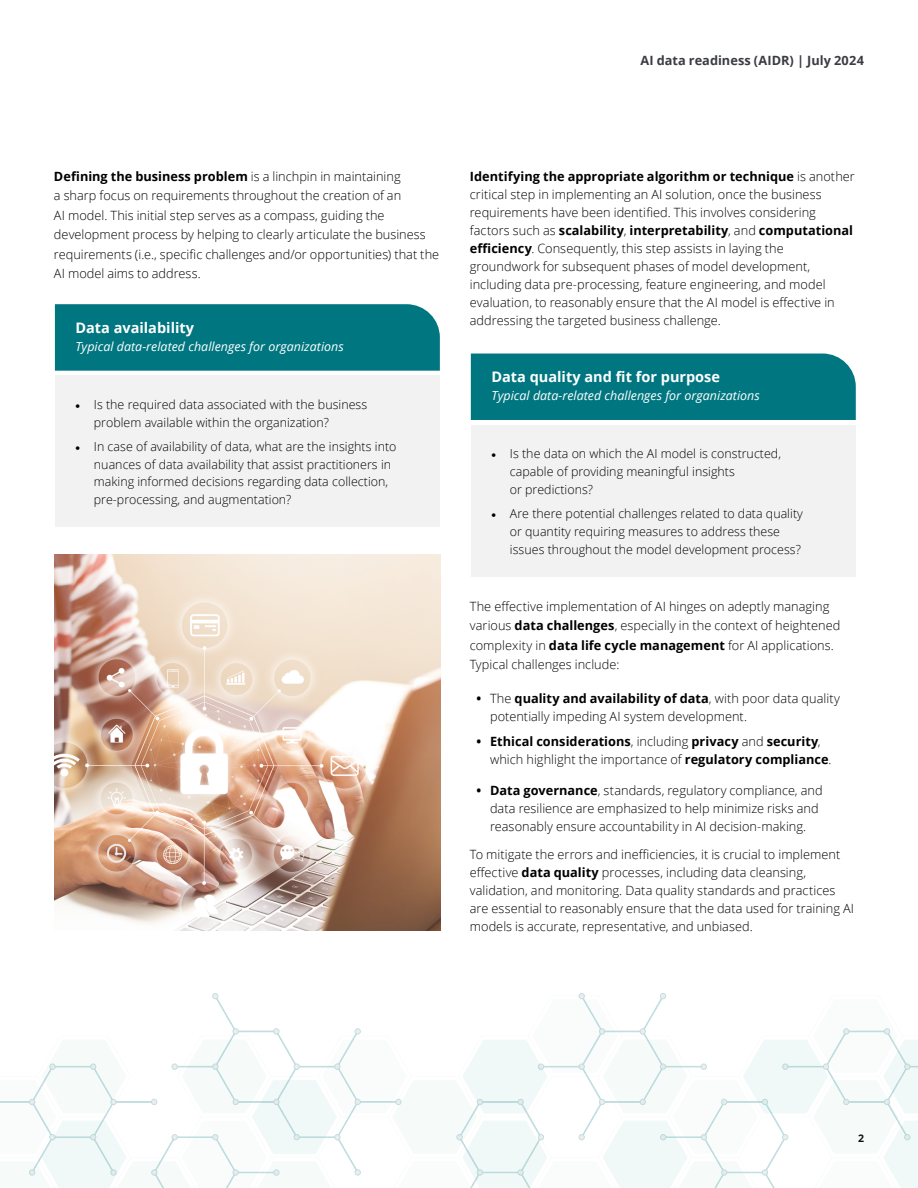
<style>
.page{position:relative;width:918px;height:1188px;background:#fff}
.page>*{position:absolute;margin:0;border:0;box-sizing:border-box;transform-origin:0 0}
.t1{font:700 14.55px "Open Sans";color:#fff}
.t2{font:300 12.75px/18px "Open Sans";color:#000}
.t3{font:700 12.75px/18px "Open Sans";color:#000}
.t4{font:700 12.75px "Open Sans";letter-spacing:.005em;color:#3a3c42}
.t5{font:300 12.45px/18px "Open Sans";color:#000}
.t6{font:italic 12.45px "Open Sans";letter-spacing:.005em;color:#fff}
.t7{font:700 10.5px "Open Sans";color:#000}
.s1{font-weight:700}
.s2{font-weight:300}
</style>
<div class="page">
<div style="left:54px;top:304px;width:386px;height:223px;background:linear-gradient(to right,#fff,#fff)"></div>
<div style="left:55px;top:304px;width:385px;height:67px;background:#007680"></div>
<div style="left:55px;top:376px;width:385px;height:151px;background:#f2f2f2"></div>
<div style="left:471px;top:354px;width:385px;height:66px;background:#007680"></div>
<div style="left:471px;top:425px;width:385px;height:151px;background:#f2f2f2"></div>
<svg style="left:0;top:993px;width:918px;height:195px"></svg>
<img style="left:54px;top:554px;width:387px;height:377px">
<p class="t4" style="left:640px;top:51px;width:225px">AI data readiness (AIDR) | July 2024</p>
<p class="t2" style="left:54px;top:166px;width:387px;line-height:19.5px"><span class="s1">Defining the business problem</span> is a linchpin in maintaining<br>a sharp focus on requirements throughout the creation of an<br>AI model. This initial step serves as a compass, guiding the development process by helping to clearly articulate the business requirements (i.e., specific challenges and/or opportunities) that the AI model aims to address.</p>
<p class="t1" style="left:75px;top:317px;width:120px">Data availability</p>
<p class="t6" style="left:75px;top:338px;width:270px">Typical data-related challenges for organizations</p>
<p class="t5" style="left:94px;top:395px;width:275px;text-indent:-19px">• Is the required data associated with the business problem available within the organization?</p>
<p class="t5" style="left:94px;top:437px;width:304px;text-indent:-19px">• In case of availability of data, what are the insights into nuances of data availability that assist practitioners in making informed decisions regarding data collection, pre-processing, and augmentation?</p>
<p class="t2" style="left:470px;top:167px;width:387px"><span class="s1">Identifying the appropriate algorithm or technique</span> is another critical step in implementing an AI solution, once the business requirements have been identified. This involves considering factors such as <span class="s1">scalability</span>, <span class="s1">interpretability</span>, and <span class="s1">computational efficiency</span>. Consequently, this step assists in laying the groundwork for subsequent phases of model development, including data pre-processing, feature engineering, and model evaluation, to reasonably ensure that the AI model is effective in addressing the targeted business challenge.</p>
<p class="t1" style="left:491px;top:366px;width:230px">Data quality and fit for purpose</p>
<p class="t6" style="left:491px;top:387px;width:270px">Typical data-related challenges for organizations</p>
<p class="t5" style="left:510px;top:444px;width:273px;text-indent:-19px">• Is the data on which the AI model is constructed, capable of providing meaningful insights<br>or predictions?</p>
<p class="t5" style="left:510px;top:504px;width:294px;text-indent:-19px">• Are there potential challenges related to data quality or quantity requiring measures to address these issues throughout the model development process?</p>
<p class="t2" style="left:470px;top:596px;width:372px;line-height:19.5px">The effective implementation of AI hinges on adeptly managing various <span class="s1">data challenges</span>, especially in the context of heightened complexity in <span class="s1">data life cycle management</span> for AI applications.<br>Typical challenges include:</p>
<p class="t2" style="left:490px;top:689px;width:352px;text-indent:-14px"><span class="s1">•</span> The <span class="s1">quality and availability of data</span>, with poor data quality potentially impeding AI system development.</p>
<p class="t3" style="left:490px;top:732px;width:343px;text-indent:-14px">• Ethical considerations<span class="s2">, including</span> privacy <span class="s2">and</span> security<span class="s2">, which highlight the importance of</span> regulatory compliance<span class="s2">.</span></p>
<p class="t2" style="left:490px;top:781px;width:334px;text-indent:-14px"><span class="s1">• Data governance</span>, standards, regulatory compliance, and data resilience are emphasized to help minimize risks and reasonably ensure accountability in AI decision-making.</p>
<p class="t2" style="left:470px;top:845px;width:386px">To mitigate the errors and inefficiencies, it is crucial to implement effective <span class="s1">data quality</span> processes, including data cleansing, validation, and monitoring. Data quality standards and practices are essential to reasonably ensure that the data used for training AI models is accurate, representative, and unbiased.</p>
<p class="t7" style="left:858px;top:1131px;width:7px">2</p>
</div>
